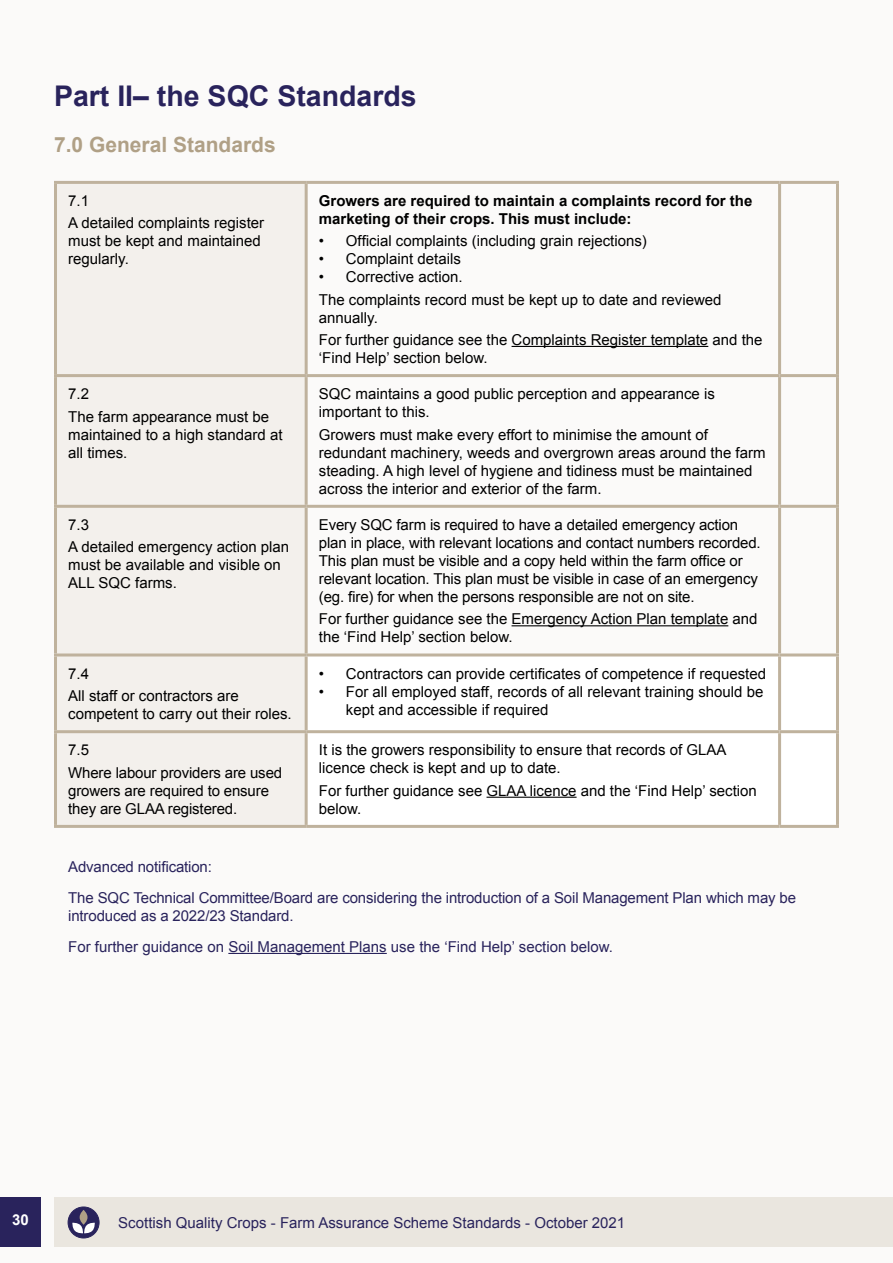
<style>
.page{position:relative;width:893px;height:1263px;background:#fbfaf9}
.page>*{position:absolute;margin:0;border:0;box-sizing:border-box;transform-origin:0 0}
.t1{font:700 28.5px "Arial";color:#29235c}
.t2{font:700 21px "Arial";color:#b0a086}
.t3{font:15px/18px "Arial";color:#000}
.t4{font:15px/30.8px "Arial";letter-spacing:-.01em;color:#29235c}
.t5{font:700 15px/18px "Arial";color:#000}
.t6{font:700 15px "Arial";color:#fff}
</style>
<div class="page">
<div style="left:0;top:1198px;width:41px;height:49px;background:#29235c"></div>
<div style="left:54px;top:1198px;width:838px;height:49px;background:#eae6df"></div>
<div style="left:68px;top:1207px;width:31px;height:31px;background:#29235c;border:1px solid #29235c;border-radius:50%"></div>
<div style="left:80px;top:1210px;width:8px;height:15px;background:#b0a086;border-radius:50%"></div>
<svg style="left:72px;top:1222px;width:23px;height:12px"></svg>
<div style="left:861px;top:1198px;width:32px;height:49px;background:#eae6df"></div>
<div style="left:57px;top:184px;width:248px;height:641px;background:#f3f0ec"></div>
<svg style="left:308px;top:656px;width:528px;height:169px"></svg>
<hr style="left:54px;top:181px;width:252px;height:3px;background:#bfb29d">
<hr style="left:54px;top:184px;width:3px;height:190px;background:#bfb29d">
<hr style="left:306px;top:181px;width:474px;height:3px;background:#bfb29d">
<hr style="left:305px;top:184px;width:3px;height:190px;background:#bfb29d">
<hr style="left:780px;top:181px;width:59px;height:3px;background:#bfb29d">
<hr style="left:778px;top:184px;width:3px;height:190px;background:#bfb29d">
<hr style="left:836px;top:184px;width:3px;height:190px;background:#bfb29d">
<hr style="left:54px;top:374px;width:252px;height:3px;background:#bfb29d">
<hr style="left:54px;top:377px;width:3px;height:128px;background:#bfb29d">
<hr style="left:306px;top:374px;width:474px;height:3px;background:#bfb29d">
<hr style="left:305px;top:377px;width:3px;height:128px;background:#bfb29d">
<hr style="left:780px;top:374px;width:59px;height:3px;background:#bfb29d">
<hr style="left:778px;top:377px;width:3px;height:128px;background:#bfb29d">
<hr style="left:836px;top:377px;width:3px;height:128px;background:#bfb29d">
<hr style="left:54px;top:505px;width:252px;height:3px;background:#bfb29d">
<hr style="left:54px;top:508px;width:3px;height:145px;background:#bfb29d">
<hr style="left:306px;top:505px;width:474px;height:3px;background:#bfb29d">
<hr style="left:305px;top:508px;width:3px;height:145px;background:#bfb29d">
<hr style="left:780px;top:505px;width:59px;height:3px;background:#bfb29d">
<hr style="left:778px;top:508px;width:3px;height:145px;background:#bfb29d">
<hr style="left:836px;top:508px;width:3px;height:145px;background:#bfb29d">
<hr style="left:54px;top:653px;width:252px;height:3px;background:#bfb29d">
<hr style="left:54px;top:656px;width:3px;height:74px;background:#bfb29d">
<hr style="left:306px;top:653px;width:474px;height:3px;background:#bfb29d">
<hr style="left:305px;top:656px;width:3px;height:74px;background:#bfb29d">
<hr style="left:780px;top:653px;width:59px;height:3px;background:#bfb29d">
<hr style="left:778px;top:656px;width:3px;height:74px;background:#bfb29d">
<hr style="left:836px;top:656px;width:3px;height:74px;background:#bfb29d">
<hr style="left:54px;top:730px;width:252px;height:3px;background:#bfb29d">
<hr style="left:54px;top:733px;width:3px;height:92px;background:#bfb29d">
<hr style="left:306px;top:730px;width:474px;height:3px;background:#bfb29d">
<hr style="left:305px;top:733px;width:3px;height:92px;background:#bfb29d">
<hr style="left:780px;top:730px;width:59px;height:3px;background:#bfb29d">
<hr style="left:778px;top:733px;width:3px;height:92px;background:#bfb29d">
<hr style="left:836px;top:733px;width:3px;height:92px;background:#bfb29d">
<hr style="left:54px;top:825px;width:252px;height:3px;background:#bfb29d">
<hr style="left:306px;top:825px;width:474px;height:3px;background:#bfb29d">
<hr style="left:780px;top:825px;width:59px;height:3px;background:#bfb29d">
<hr style="left:512px;top:346px;width:196px;height:1px;background:#000">
<hr style="left:512px;top:625px;width:216px;height:1px;background:#000">
<hr style="left:486px;top:797px;width:91px;height:1px;background:#000">
<hr style="left:228px;top:953px;width:159px;height:1px;background:#29235c">
<h1 class="t1" style="left:54px;top:77px;width:364px">Part II– the SQC Standards</h1>
<h2 class="t2" style="left:54px;top:131px;width:223px">7.0 General Standards</h2>
<p class="t3" style="left:68px;top:190px;width:197px;line-height:22.2px">7.1<br>A detailed complaints register</p>
<p class="t3" style="left:68px;top:232px;width:194px">must be kept and maintained regularly.</p>
<p class="t3" style="left:68px;top:383px;width:202px;line-height:22.2px">7.2<br>The farm appearance must be</p>
<p class="t3" style="left:68px;top:425px;width:216px">maintained to a high standard at all times.</p>
<p class="t3" style="left:68px;top:514px;width:222px;line-height:22.2px">7.3<br>A detailed emergency action plan</p>
<p class="t3" style="left:68px;top:556px;width:214px">must be available and visible on<br>ALL SQC farms.</p>
<p class="t3" style="left:68px;top:662px;width:172px;line-height:22.2px">7.4<br>All staff or contractors are</p>
<p class="t3" style="left:68px;top:705px;width:225px">competent to carry out their roles.</p>
<p class="t3" style="left:68px;top:739px;width:215px;line-height:22.2px">7.5<br>Where labour providers are used</p>
<p class="t3" style="left:68px;top:781px;width:202px">growers are required to ensure they are GLAA registered.</p>
<p class="t5" style="left:319px;top:192px;width:435px">Growers are required to maintain a complaints record for the marketing of their crops. This must include:</p>
<p class="t3" style="left:319px;top:232px;width:329px">• Official complaints (including grain rejections)</p>
<p class="t3" style="left:319px;top:250px;width:144px">• Complaint details</p>
<p class="t3" style="left:319px;top:266px;width:404px;line-height:22.2px">• Corrective action.<br>The complaints record must be kept up to date and reviewed</p>
<p class="t3" style="left:319px;top:306px;width:445px;line-height:22.2px">annually.<br>For further guidance see the Complaints Register template and the</p>
<p class="t3" style="left:319px;top:349px;width:170px">‘Find Help’ section below.</p>
<p class="t3" style="left:319px;top:385px;width:398px">SQC maintains a good public perception and appearance is important to this.</p>
<p class="t3" style="left:319px;top:425px;width:448px">Growers must make every effort to minimise the amount of redundant machinery, weeds and overgrown areas around the farm steading. A high level of hygiene and tidiness must be maintained across the interior and exterior of the farm.</p>
<p class="t3" style="left:319px;top:516px;width:443px">Every SQC farm is required to have a detailed emergency action plan in place, with relevant locations and contact numbers recorded.<br>This plan must be visible and a copy held within the farm office or relevant location. This plan must be visible in case of an emergency (eg. fire) for when the persons responsible are not on site.</p>
<p class="t3" style="left:319px;top:610px;width:440px">For further guidance see the Emergency Action Plan template and the ‘Find Help’ section below.</p>
<p class="t3" style="left:319px;top:664px;width:449px">• Contractors can provide certificates of competence if requested</p>
<p class="t3" style="left:346px;top:682px;width:419px;text-indent:-27px">• For all employed staff, records of all relevant training should be kept and accessible if required</p>
<p class="t3" style="left:319px;top:741px;width:409px">It is the growers responsibility to ensure that records of GLAA licence check is kept and up to date.</p>
<p class="t3" style="left:319px;top:781px;width:440px">For further guidance see GLAA licence and the ‘Find Help’ section below.</p>
<p class="t4" style="left:68px;top:852px;width:729px">Advanced notification:<br>The SQC Technical Committee/Board are considering the introduction of a Soil Management Plan which may be</p>
<p class="t4" style="left:68px;top:900px;width:546px">introduced as a 2022/23 Standard.<br>For further guidance on Soil Management Plans use the ‘Find Help’ section below.</p>
<p class="t6" style="left:12px;top:1209px;width:18px">30</p>
<p class="t4" style="left:118px;top:1207px;width:508px">Scottish Quality Crops - Farm Assurance Scheme Standards - October 2021</p>
</div>
